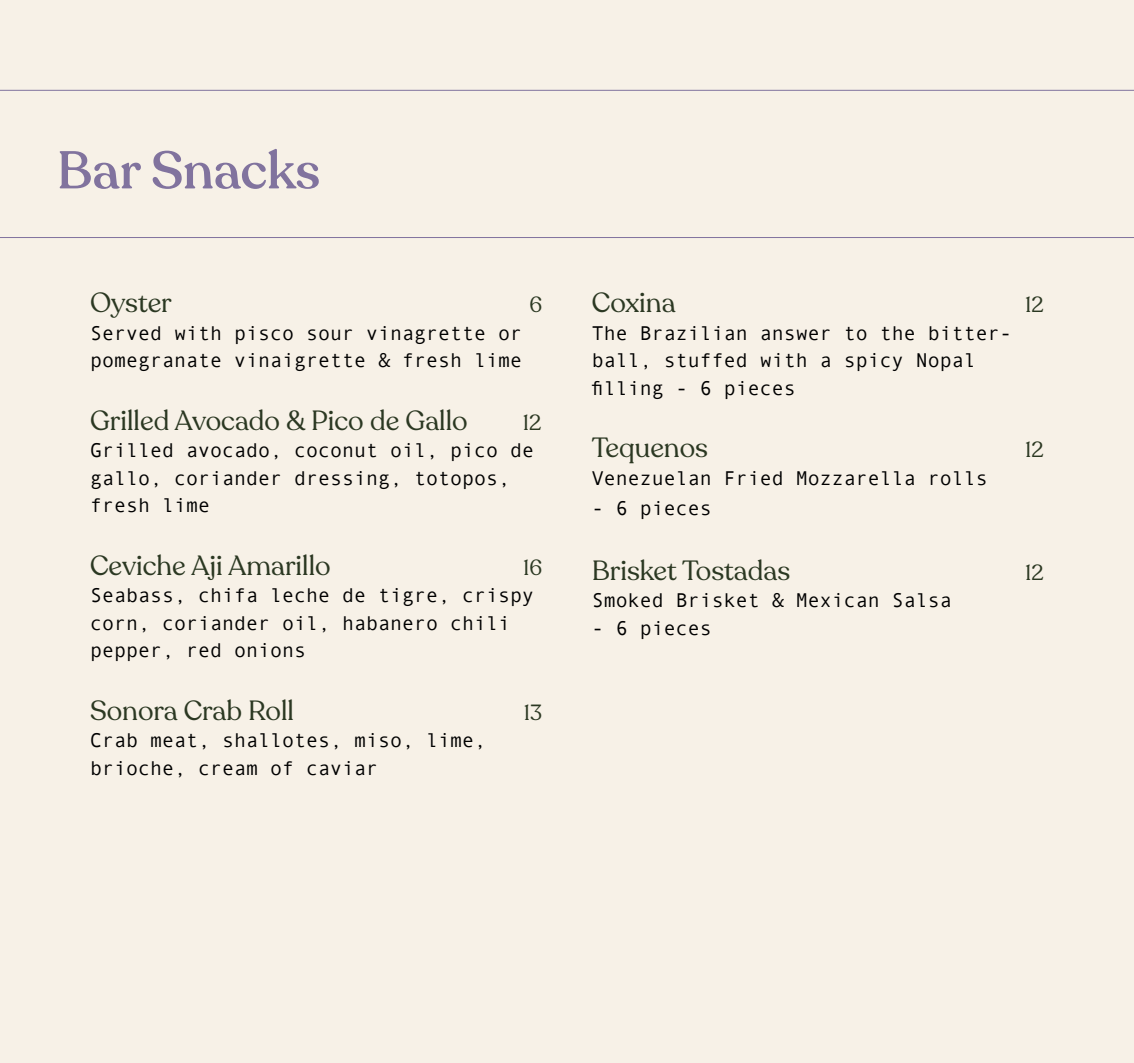
<style>
.page{position:relative;width:1134px;height:1063px;background:#f7f1e7}
.page>*{position:absolute;margin:0;border:0;box-sizing:border-box;transform-origin:0 0}
.t1{font:500 52.5px "Recoleta";color:#81739e}
.t2{font:27.5px "Recoleta";color:#2b3822}
.t3{font:21.75px "Recoleta";color:#2b3822}
.t4{font:20px/27.5px "Andale Mono";color:#000}
</style>
<div class="page">
<hr style="left:0;top:237px;width:1134px;height:1px;background:#81739e">
<hr style="left:0;top:90px;width:1134px;height:1px;background:#81739e">
<h1 class="t1" style="left:57px;top:138px;width:265px">Bar Snacks</h1>
<h2 class="t2" style="left:90px;top:286px;width:83px">Oyster</h2>
<p class="t3" style="left:529px;top:292px;width:14px">6</p>
<p class="t4" style="left:90px;top:318px;width:434px">Served with pisco sour vinagrette or pomegranate vinaigrette &amp; fresh lime</p>
<h2 class="t2" style="left:90px;top:404px;width:379px">Grilled Avocado &amp; Pico de Gallo</h2>
<p class="t3" style="left:523px;top:409px;width:20px">12</p>
<p class="t4" style="left:90px;top:436px;width:446px">Grilled avocado, coconut oil, pico de gallo, coriander dressing, totopos, fresh lime</p>
<h2 class="t2" style="left:90px;top:549px;width:242px">Ceviche Aji Amarillo</h2>
<p class="t3" style="left:523px;top:554px;width:21px">16</p>
<p class="t4" style="left:90px;top:581px;width:446px">Seabass, chifa leche de tigre, crispy corn, coriander oil, habanero chili pepper, red onions</p>
<h2 class="t2" style="left:90px;top:694px;width:206px">Sonora Crab Roll</h2>
<p class="t3" style="left:524px;top:699px;width:20px">13</p>
<p class="t4" style="left:90px;top:726px;width:398px">Crab meat, shallotes, miso, lime, brioche, cream of caviar</p>
<h2 class="t2" style="left:592px;top:286px;width:85px">Coxina</h2>
<p class="t3" style="left:1025px;top:292px;width:20px">12</p>
<p class="t4" style="left:592px;top:318px;width:422px">The Brazilian answer to the bitter&shy;ball, stuffed with a spicy Nopal filling - 6 pieces</p>
<h2 class="t2" style="left:592px;top:431px;width:118px">Tequenos</h2>
<p class="t3" style="left:1025px;top:437px;width:20px">12</p>
<p class="t4" style="left:592px;top:463px;width:398px">Venezuelan Fried Mozzarella rolls</p>
<p class="t4" style="left:592px;top:493px;width:121px">- 6 pieces</p>
<h2 class="t2" style="left:592px;top:554px;width:200px">Brisket Tostadas</h2>
<p class="t3" style="left:1025px;top:559px;width:20px">12</p>
<p class="t4" style="left:592px;top:586px;width:362px">Smoked Brisket &amp; Mexican Salsa</p>
<p class="t4" style="left:592px;top:613px;width:121px">- 6 pieces</p>
</div>
